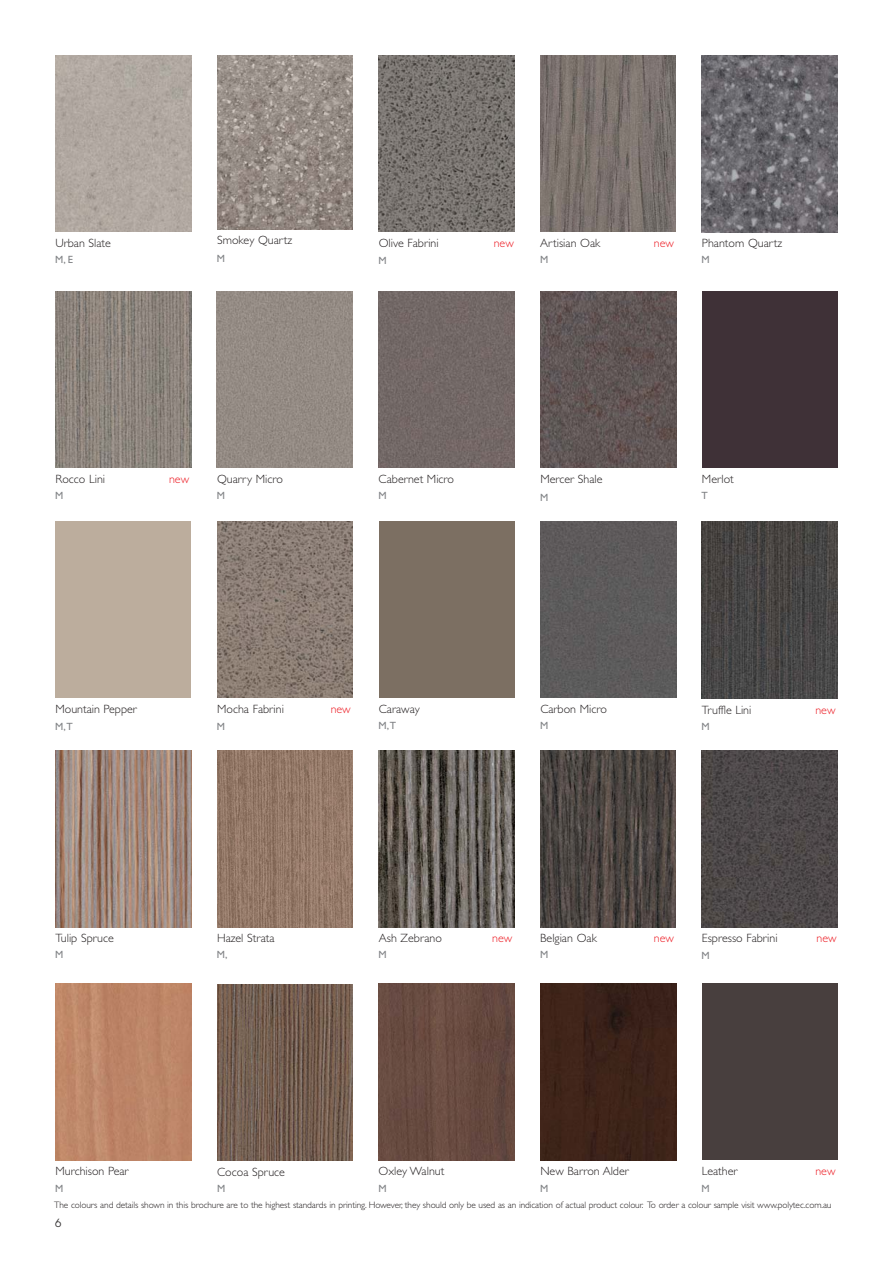
<style>
.page{position:relative;width:893px;height:1263px;background:#fff}
.page>*{position:absolute;margin:0;border:0;box-sizing:border-box;transform-origin:0 0}
.t1{font:300 12px "Gill Sans";color:#231f20}
.t2{font:300 12px "Gill Sans";color:#ed1c24}
.t3{font:11.25px "Avant Garde";color:#323031}
.t4{font:10.5px "Gill Sans";color:#808285}
.t5{font:300 9.3px "Gill Sans";letter-spacing:-.01em;color:#231f20}
</style>
<div class="page">
<img style="left:217px;top:750px;width:136px;height:177px">
<img style="left:379px;top:750px;width:135px;height:177px">
<img style="left:217px;top:984px;width:136px;height:177px">
<div style="left:379px;top:521px;width:135px;height:177px;background:#7c6f62"></div>
<div style="left:540px;top:984px;width:136px;height:176px;background:#3e2419"></div>
<img style="left:55px;top:291px;width:136px;height:177px">
<img style="left:378px;top:984px;width:136px;height:176px">
<img style="left:55px;top:984px;width:136px;height:176px">
<div style="left:702px;top:984px;width:136px;height:176px;background:#483f3e"></div>
<div style="left:702px;top:291px;width:136px;height:177px;background:#3f3137"></div>
<img style="left:217px;top:291px;width:136px;height:177px">
<img style="left:378px;top:291px;width:136px;height:177px">
<div style="left:540px;top:521px;width:136px;height:177px;background:#5d5a5b"></div>
<img style="left:702px;top:522px;width:136px;height:176px">
<img style="left:540px;top:750px;width:136px;height:177px">
<img style="left:55px;top:750px;width:136px;height:177px">
<img style="left:540px;top:55px;width:136px;height:177px">
<img style="left:55px;top:55px;width:136px;height:177px">
<img style="left:217px;top:55px;width:136px;height:175px">
<img style="left:379px;top:55px;width:135px;height:177px">
<img style="left:702px;top:55px;width:136px;height:177px">
<img style="left:540px;top:291px;width:136px;height:177px">
<div style="left:55px;top:521px;width:136px;height:177px;background:#bcad9d"></div>
<img style="left:217px;top:521px;width:136px;height:177px">
<img style="left:702px;top:750px;width:135px;height:177px">
<p class="t1" style="left:55px;top:239px;width:57px">Urban Slate</p>
<p class="t1" style="left:217px;top:236px;width:77px">Smokey Quartz</p>
<p class="t4" style="left:217px;top:255px;width:10px">M</p>
<p class="t4" style="left:55px;top:256px;width:19px">M, E</p>
<p class="t1" style="left:379px;top:239px;width:61px">Olive Fabrini</p>
<p class="t2" style="left:494px;top:238px;width:22px">new</p>
<p class="t4" style="left:378px;top:256px;width:10px">M</p>
<p class="t1" style="left:540px;top:239px;width:62px">Artisian Oak</p>
<p class="t4" style="left:540px;top:256px;width:10px">M</p>
<p class="t2" style="left:654px;top:239px;width:22px">new</p>
<p class="t1" style="left:702px;top:239px;width:82px">Phantom Quartz</p>
<p class="t4" style="left:702px;top:256px;width:10px">M</p>
<p class="t1" style="left:56px;top:475px;width:51px">Rocco Lini</p>
<p class="t4" style="left:55px;top:492px;width:10px">M</p>
<p class="t2" style="left:169px;top:475px;width:22px">new</p>
<p class="t1" style="left:540px;top:475px;width:64px">Mercer Shale</p>
<p class="t4" style="left:540px;top:493px;width:10px">M</p>
<p class="t1" style="left:217px;top:475px;width:67px">Quarry Micro</p>
<p class="t1" style="left:379px;top:475px;width:77px">Cabernet Micro</p>
<p class="t1" style="left:702px;top:475px;width:33px">Merlot</p>
<p class="t4" style="left:702px;top:492px;width:8px">T</p>
<p class="t4" style="left:378px;top:492px;width:10px">M</p>
<p class="t4" style="left:217px;top:492px;width:10px">M</p>
<p class="t1" style="left:55px;top:705px;width:83px">Mountain Pepper</p>
<p class="t4" style="left:55px;top:723px;width:19px">M, T</p>
<p class="t1" style="left:217px;top:705px;width:68px">Mocha Fabrini</p>
<p class="t2" style="left:331px;top:705px;width:22px">new</p>
<p class="t4" style="left:217px;top:723px;width:10px">M</p>
<p class="t1" style="left:379px;top:705px;width:42px">Caraway</p>
<p class="t4" style="left:379px;top:722px;width:19px">M, T</p>
<p class="t1" style="left:540px;top:705px;width:68px">Carbon Micro</p>
<p class="t1" style="left:702px;top:705px;width:51px">Truffle Lini</p>
<p class="t4" style="left:540px;top:722px;width:10px">M</p>
<p class="t4" style="left:702px;top:723px;width:10px">M</p>
<p class="t2" style="left:815px;top:705px;width:22px">new</p>
<p class="t1" style="left:217px;top:934px;width:59px">Hazel Strata</p>
<p class="t1" style="left:379px;top:934px;width:65px">Ash Zebrano</p>
<p class="t1" style="left:55px;top:934px;width:60px">Tulip Spruce</p>
<p class="t1" style="left:540px;top:934px;width:58px">Belgian Oak</p>
<p class="t2" style="left:492px;top:934px;width:22px">new</p>
<p class="t4" style="left:55px;top:951px;width:10px">M</p>
<p class="t4" style="left:217px;top:951px;width:12px">M,</p>
<p class="t4" style="left:378px;top:951px;width:10px">M</p>
<p class="t4" style="left:540px;top:951px;width:10px">M</p>
<p class="t2" style="left:654px;top:934px;width:22px">new</p>
<p class="t1" style="left:702px;top:934px;width:77px">Espresso Fabrini</p>
<p class="t2" style="left:816px;top:934px;width:22px">new</p>
<p class="t4" style="left:702px;top:952px;width:10px">M</p>
<p class="t1" style="left:379px;top:1167px;width:67px">Oxley Walnut</p>
<p class="t1" style="left:540px;top:1167px;width:90px">New Barron Alder</p>
<p class="t1" style="left:55px;top:1167px;width:75px">Murchison Pear</p>
<p class="t1" style="left:702px;top:1167px;width:37px">Leather</p>
<p class="t1" style="left:217px;top:1168px;width:69px">Cocoa Spruce</p>
<p class="t4" style="left:55px;top:1185px;width:10px">M</p>
<p class="t4" style="left:217px;top:1185px;width:10px">M</p>
<p class="t4" style="left:378px;top:1185px;width:10px">M</p>
<p class="t4" style="left:702px;top:1184px;width:10px">M</p>
<p class="t4" style="left:540px;top:1185px;width:10px">M</p>
<p class="t2" style="left:815px;top:1167px;width:22px">new</p>
<p class="t5" style="left:54px;top:1201px;width:779px">The colours and details shown in this brochure are to the highest standards in printing. However, they should only be used as an indication of actual product colour. To order a colour sample visit www.polytec.com.au</p>
<p class="t3" style="left:55px;top:1219px;width:8px">6</p>
</div>
